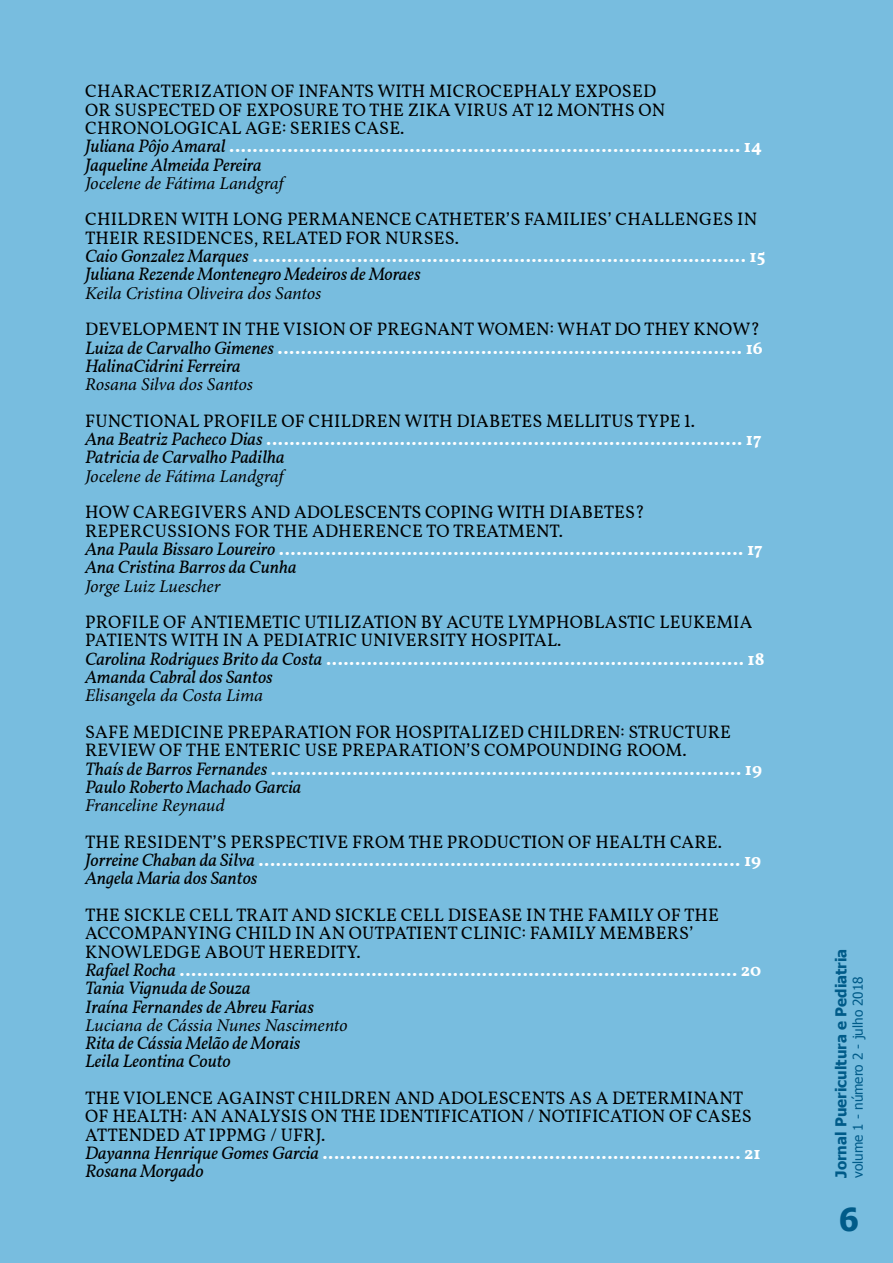
<style>
.page{position:relative;width:893px;height:1263px;background:#78bddf}
.page>*{position:absolute;margin:0;border:0;box-sizing:border-box;transform-origin:0 0}
.t1{font:700 31.5px "Tahoma";color:#005b89}
.t2{font:18px/18.3px "Vollkorn";letter-spacing:.01em;color:#000}
.t3{font:700 18px/18.3px "Vollkorn";color:#fff}
.t4{font:italic 18px "Minion Pro";letter-spacing:-.005em;color:#000}
.t5{font:italic 18px/18.3px "Vollkorn";color:#000}
.t6{font:700 15px "Tahoma";color:#005b89}
.t7{font:13.5px "Tahoma";color:#005b89}
.s1{font-style:italic}
.s2{font-weight:700;color:#fff}
.s3{font-weight:400;color:#000}
.s4{font-weight:400;font-style:italic;color:#000}
</style>
<div class="page">
<p class="t2" style="left:85px;top:83px;width:678px">CHARACTERIZATION OF INFANTS WITH MICROCEPHALY EXPOSED<br>OR SUSPECTED OF EXPOSURE TO THE ZIKA VIRUS AT 12 MONTHS ON CHRONOLOGICAL AGE: SERIES CASE.<br><span class="s1">Juliana Pôjo Amaral</span> <span class="s2">........................................................................................ 14<br></span><span class="s1">Jaqueline Almeida Pereira</span></p>
<p class="t4" style="left:85px;top:171px;width:200px">Jocelene de Fátima Landgraf</p>
<p class="t2" style="left:85px;top:211px;width:682px">CHILDREN WITH LONG PERMANENCE CATHETER’S FAMILIES’ CHALLENGES IN THEIR RESIDENCES, RELATED FOR NURSES.<br><span class="s1">Caio Gonzalez Marques</span> <span class="s2">..................................................................................... 15<br></span><span class="s1">Juliana Rezende Montenegro Medeiros de Moraes</span></p>
<p class="t4" style="left:85px;top:281px;width:238px">Keila Cristina Oliveira dos Santos</p>
<p class="t3" style="left:85px;top:320px;width:679px"><span class="s3">DEVELOPMENT IN THE VISION OF PREGNANT WOMEN: WHAT DO THEY KNOW?<br></span><span class="s4">Luiza de Carvalho Gimenes</span> ................................................................................ 16<br><span class="s4">HalinaCidrini Ferreira</span></p>
<p class="t4" style="left:85px;top:372px;width:169px">Rosana Silva dos Santos</p>
<p class="t3" style="left:85px;top:412px;width:678px"><span class="s3">FUNCTIONAL PROFILE OF CHILDREN WITH DIABETES MELLITUS TYPE 1.<br></span><span class="s4">Ana Beatriz Pacheco Dias</span> .................................................................................. 17<br><span class="s4">Patricia de Carvalho Padilha</span></p>
<p class="t4" style="left:85px;top:464px;width:200px">Jocelene de Fátima Landgraf</p>
<p class="t2" style="left:85px;top:503px;width:679px">HOW CAREGIVERS AND ADOLESCENTS COPING WITH DIABETES?<br>REPERCUSSIONS FOR THE ADHERENCE TO TREATMENT.<br><span class="s1">Ana Paula Bissaro Loureiro</span> <span class="s2">................................................................................ 17<br></span><span class="s1">Ana Cristina Barros da Cunha</span></p>
<p class="t4" style="left:85px;top:573px;width:137px">Jorge Luiz Luescher</p>
<p class="t2" style="left:85px;top:613px;width:681px">PROFILE OF ANTIEMETIC UTILIZATION BY ACUTE LYMPHOBLASTIC LEUKEMIA PATIENTS WITH IN A PEDIATRIC UNIVERSITY HOSPITAL.<br><span class="s1">Carolina Rodrigues Brito da Costa</span> <span class="s2">........................................................................ 18<br></span><span class="s1">Amanda Cabral dos Santos</span></p>
<p class="t4" style="left:85px;top:683px;width:179px">Elisangela da Costa Lima</p>
<p class="t2" style="left:85px;top:723px;width:678px">SAFE MEDICINE PREPARATION FOR HOSPITALIZED CHILDREN: STRUCTURE REVIEW OF THE ENTERIC USE PREPARATION’S COMPOUNDING ROOM.<br><span class="s1">Thaís de Barros Fernandes</span> <span class="s2">................................................................................. 19<br></span><span class="s1">Paulo Roberto Machado Garcia</span></p>
<p class="t4" style="left:85px;top:793px;width:141px">Franceline Reynaud</p>
<p class="t3" style="left:85px;top:833px;width:678px"><span class="s3">THE RESIDENT’S PERSPECTIVE FROM THE PRODUCTION OF HEALTH CARE.<br></span><span class="s4">Jorreine Chaban da Silva</span> ................................................................................... 19<br><span class="s4">Angela Maria dos Santos</span></p>
<p class="t2" style="left:85px;top:906px;width:678px">THE SICKLE CELL TRAIT AND SICKLE CELL DISEASE IN THE FAMILY OF THE ACCOMPANYING CHILD IN AN OUTPATIENT CLINIC: FAMILY MEMBERS’ KNOWLEDGE ABOUT HEREDITY.<br><span class="s1">Rafael Rocha</span> <span class="s2">................................................................................................ 20<br></span><span class="s1">Tania Vignuda de Souza<br>Iraína Fernandes de Abreu Farias</span></p>
<p class="t4" style="left:85px;top:1013px;width:264px">Luciana de Cássia Nunes Nascimento</p>
<p class="t5" style="left:85px;top:1034px;width:217px">Rita de Cássia Melão de Morais<br>Leila Leontina Couto</p>
<p class="t2" style="left:85px;top:1089px;width:677px">THE VIOLENCE AGAINST CHILDREN AND ADOLESCENTS AS A DETERMINANT OF HEALTH: AN ANALYSIS ON THE IDENTIFICATION / NOTIFICATION OF CASES ATTENDED AT IPPMG / UFRJ.<br><span class="s1">Dayanna Henrique Gomes Garcia</span> <span class="s2">........................................................................ 21<br></span><span class="s1">Rosana Morgado</span></p>
<p class="t6" style="left:831px;top:1178px;width:231px;rotate:-90deg">Jornal Puericultura e Pediatria</p>
<p class="t7" style="left:849px;top:1178px;width:203px;rotate:-90deg">volume 1 - número 2 - julho 2018</p>
<h1 class="t1" style="left:839px;top:1197px;width:22px">6</h1>
</div>
